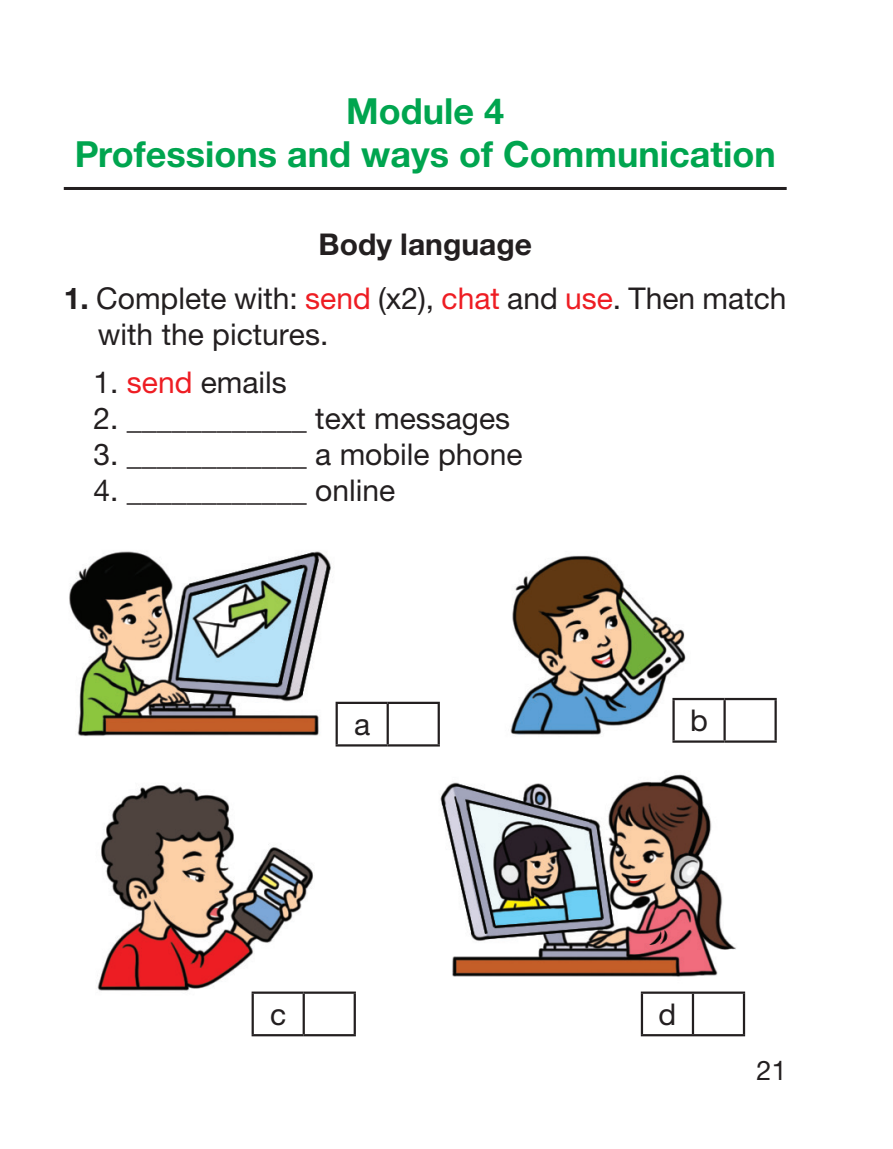
<style>
.page{position:relative;width:893px;height:1149px;background:#fff}
.page>*{position:absolute;margin:0;border:0;box-sizing:border-box;transform-origin:0 0}
.t1{font:700 36px/43.2px "Helvetica Neue LTW1 G";color:#00a54f;text-align:center}
.t2{font:30px/36px "Helvetica Neue LTW1 G";color:#231f20}
.t3{font:700 30px "Helvetica Neue LTW1 G";color:#231f20}
.t4{font:27px "Helvetica Neue LTW1 G";color:#231f20}
.s1{font-weight:700}
.s2{color:#ee1d23}
</style>
<div class="page">
<img style="left:69px;top:551px;width:275px;height:472px">
<hr style="left:64px;top:187px;width:723px;height:3px;background:#231f20">
<img style="left:434px;top:555px;width:343px;height:449px">
<hr style="left:336px;top:701px;width:52px;height:2px;background:#231f20">
<hr style="left:336px;top:703px;width:2px;height:41px;background:#231f20">
<hr style="left:388px;top:701px;width:52px;height:2px;background:#231f20">
<hr style="left:387px;top:703px;width:2px;height:41px;background:#231f20">
<hr style="left:438px;top:703px;width:2px;height:41px;background:#231f20">
<hr style="left:336px;top:744px;width:52px;height:2px;background:#231f20">
<hr style="left:388px;top:744px;width:52px;height:2px;background:#231f20">
<hr style="left:252px;top:991px;width:52px;height:2px;background:#231f20">
<hr style="left:252px;top:993px;width:2px;height:40px;background:#231f20">
<hr style="left:304px;top:991px;width:52px;height:2px;background:#231f20">
<hr style="left:303px;top:993px;width:2px;height:40px;background:#231f20">
<hr style="left:354px;top:993px;width:2px;height:40px;background:#231f20">
<hr style="left:252px;top:1033px;width:52px;height:2px;background:#231f20">
<hr style="left:304px;top:1033px;width:52px;height:2px;background:#231f20">
<hr style="left:641px;top:991px;width:52px;height:2px;background:#231f20">
<hr style="left:641px;top:993px;width:2px;height:40px;background:#231f20">
<hr style="left:693px;top:991px;width:52px;height:2px;background:#231f20">
<hr style="left:692px;top:993px;width:2px;height:40px;background:#231f20">
<hr style="left:743px;top:993px;width:2px;height:40px;background:#231f20">
<hr style="left:641px;top:1033px;width:52px;height:2px;background:#231f20">
<hr style="left:693px;top:1033px;width:52px;height:2px;background:#231f20">
<hr style="left:672px;top:697px;width:53px;height:3px;background:#231f20">
<hr style="left:672px;top:700px;width:3px;height:40px;background:#231f20">
<hr style="left:725px;top:697px;width:52px;height:3px;background:#231f20">
<hr style="left:723px;top:700px;width:3px;height:40px;background:#231f20">
<hr style="left:774px;top:700px;width:3px;height:40px;background:#231f20">
<hr style="left:672px;top:740px;width:53px;height:2px;background:#231f20">
<hr style="left:725px;top:740px;width:52px;height:2px;background:#231f20">
<p class="t1" style="left:75px;top:89px;width:702px">Module 4<br>Professions and ways of Communication</p>
<p class="t3" style="left:319px;top:226px;width:215px">Body language</p>
<p class="t2" style="left:98px;top:279px;width:690px;text-indent:-34px"><span class="s1">1.</span> Complete with: <span class="s2">send</span> (x2), <span class="s2">chat</span> and <span class="s2">use</span>. Then match with the pictures.</p>
<p class="t2" style="left:94px;top:364px;width:195px">1. <span class="s2">send</span> emails</p>
<p class="t2" style="left:94px;top:400px;width:418px">2. ____________ text messages</p>
<p class="t2" style="left:94px;top:436px;width:430px">3. ____________ a mobile phone</p>
<p class="t2" style="left:94px;top:472px;width:303px">4. ____________ online</p>
<p class="t2" style="left:354px;top:705px;width:18px">a</p>
<p class="t2" style="left:690px;top:702px;width:19px">b</p>
<p class="t2" style="left:270px;top:995px;width:18px">c</p>
<p class="t2" style="left:659px;top:995px;width:19px">d</p>
<p class="t4" style="left:757px;top:1053px;width:32px">21</p>
</div>
